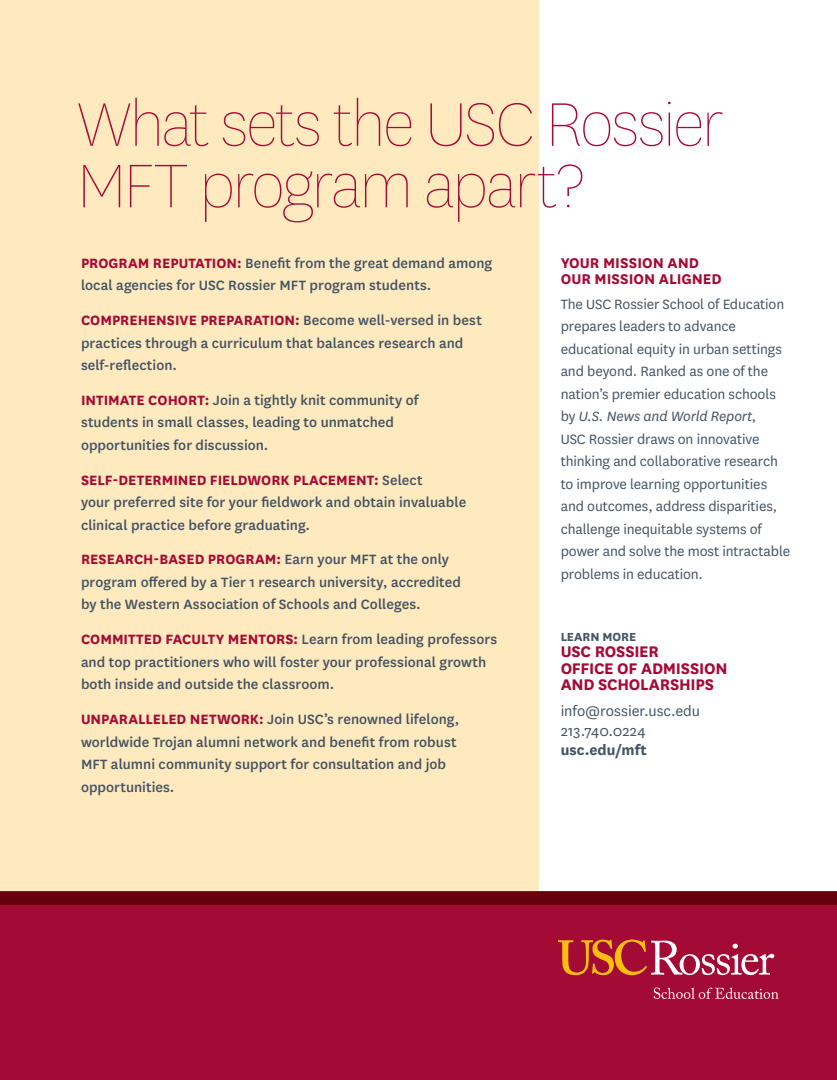
<style>
.page{position:relative;width:837px;height:1080px;background:#fff}
.page>*{position:absolute;margin:0;border:0;box-sizing:border-box;transform-origin:0 0}
.t1{font:100 72px/61.5px "National";letter-spacing:-.035em;color:#a30b35}
.t2{font:700 18px/16.5px "National";letter-spacing:-.015em;color:#a30b35}
.t3{font:16.5px/19.5px "National";color:#435464}
.t4{font:700 16.5px/15.8px "National";color:#a30b35}
.t5{font:700 16.5px "National";letter-spacing:.005em;color:#435464}
.t6{font:500 15.75px/22.5px "National";color:#435464}
.t7{font:15.75px/22.5px "National";letter-spacing:-.01em;color:#435464}
.t8{font:700 13.65px "National";letter-spacing:-.005em;color:#435464}
.s1{font-weight:700;color:#a30b35}
.s2{font-style:italic}
</style>
<div class="page">
<div style="left:0;top:0;width:539px;height:1080px;background:#ffe9be"></div>
<div style="left:0;top:891px;width:837px;height:189px;background:#a30b35"></div>
<div style="left:0;top:892px;width:837px;height:12px;background:#68000b"></div>
<svg style="left:558px;top:940px;width:216px;height:35px"></svg>
<svg style="left:654px;top:988px;width:125px;height:11px"></svg>
<h1 class="t1" style="left:77px;top:92px;width:649px">What sets the USC Rossier<br>MFT program apart?</h1>
<p class="t6" style="left:81px;top:251px;width:413px"><span class="s1">PROGRAM REPUTATION:</span> Benefit from the great demand among local agencies for USC Rossier MFT program students.</p>
<p class="t6" style="left:81px;top:308px;width:402px"><span class="s1">COMPREHENSIVE PREPARATION:</span> Become well-versed in best practices through a curriculum that balances research and self-reflection.</p>
<p class="t6" style="left:81px;top:388px;width:339px"><span class="s1">INTIMATE COHORT:</span> Join a tightly knit community of students in small classes, leading to unmatched opportunities for discussion.</p>
<p class="t6" style="left:81px;top:468px;width:387px"><span class="s1">SELF-DETERMINED FIELDWORK PLACEMENT:</span> Select<br>your preferred site for your fieldwork and obtain invaluable clinical practice before graduating.</p>
<p class="t6" style="left:81px;top:547px;width:382px"><span class="s1">RESEARCH-BASED PROGRAM:</span> Earn your MFT at the only program offered by a Tier 1 research university, accredited by the Western Association of Schools and Colleges.</p>
<p class="t6" style="left:81px;top:627px;width:418px"><span class="s1">COMMITTED FACULTY MENTORS:</span> Learn from leading professors and top practitioners who will foster your professional growth both inside and outside the classroom.</p>
<p class="t6" style="left:81px;top:707px;width:380px"><span class="s1">UNPARALLELED NETWORK:</span> Join USC’s renowned lifelong, worldwide Trojan alumni network and benefit from robust MFT alumni community support for consultation and job opportunities.</p>
<p class="t4" style="left:561px;top:254px;width:163px">YOUR MISSION AND<br>OUR MISSION ALIGNED</p>
<p class="t7" style="left:561px;top:292px;width:231px">The USC Rossier School of Education prepares leaders to advance educational equity in urban settings and beyond. Ranked as one of the nation’s premier education schools by <span class="s2">U.S. News and World Report</span>,<br>USC Rossier draws on innovative thinking and collaborative research to improve learning opportunities and outcomes, address disparities, challenge inequitable systems of power and solve the most intractable problems in education.</p>
<p class="t8" style="left:561px;top:627px;width:77px">LEARN MORE</p>
<p class="t2" style="left:561px;top:642px;width:168px">USC ROSSIER<br>OFFICE OF ADMISSION<br>AND SCHOLARSHIPS</p>
<p class="t3" style="left:561px;top:701px;width:141px">info@rossier.usc.edu<br>213.740.0224</p>
<p class="t5" style="left:561px;top:739px;width:88px">usc.edu/mft</p>
</div>
